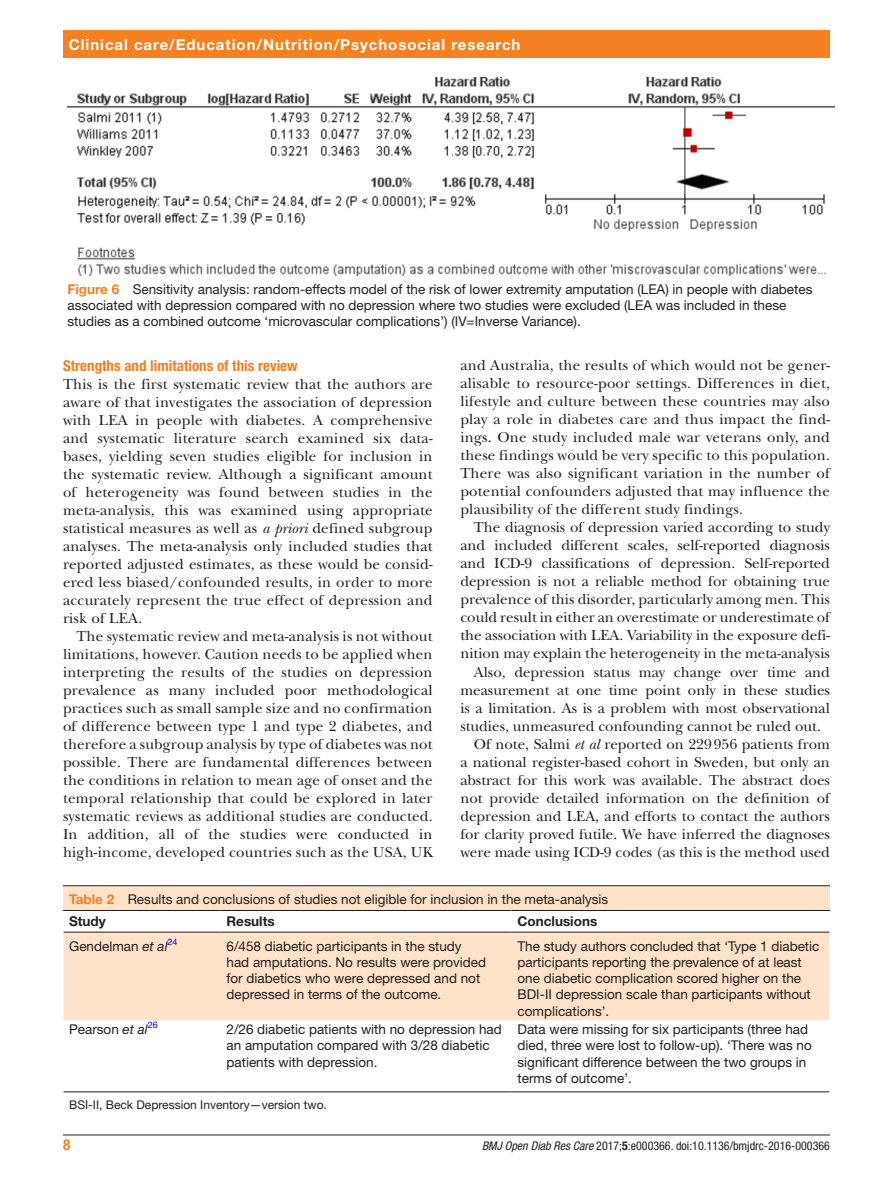
<style>
.page{position:relative;width:893px;height:1191px;background:#fff}
.page>*{position:absolute;margin:0;border:0;box-sizing:border-box;transform-origin:0 0}
.t1{font:15px/18px "New Baskerville";color:#231f20;text-align:justify}
.t2{font:700 15px "Helvetica Neue LT Std";letter-spacing:.065em;color:#fff}
.t3{font:700 condensed 15px "Helvetica Neue LT Std";color:#f58020}
.t4{font:13.5px/16.2px "Helvetica Neue LT Std";color:#231f20}
.t5{font:700 13.5px "Helvetica Neue LT Std";color:#231f20}
.t6{font:condensed 12px "Helvetica Neue LT Std";color:#231f20}
.t7{font:12px "Helvetica Neue LT Std";color:#231f20}
.t8{font:9px "Helvetica Neue LT Std";color:#00f}
.s1{font-weight:700;color:#f58020}
.s2{font-style:italic}
.s3{font-weight:700}
</style>
<div class="page">
<hr style="left:63px;top:1134px;width:767px;height:1px;background:#231f20">
<img style="left:68px;top:77px;width:766px;height:199px">
<div style="left:63px;top:886px;width:767px;height:223px;background:#fee2c9"></div>
<hr style="left:63px;top:885px;width:767px;height:1px;background:#231f20">
<svg style="left:64px;top:911px;width:766px;height:197px;fill:#fff"></svg>
<hr style="left:63px;top:910px;width:158px;height:1px;background:#231f20">
<hr style="left:63px;top:931px;width:158px;height:1px;background:#231f20">
<hr style="left:221px;top:910px;width:291px;height:1px;background:#231f20">
<hr style="left:221px;top:931px;width:291px;height:1px;background:#231f20">
<hr style="left:512px;top:910px;width:318px;height:1px;background:#231f20">
<hr style="left:512px;top:931px;width:318px;height:1px;background:#231f20">
<hr style="left:221px;top:1091px;width:291px;height:1px;background:#231f20">
<hr style="left:63px;top:1091px;width:158px;height:1px;background:#231f20">
<hr style="left:512px;top:1091px;width:318px;height:1px;background:#231f20">
<svg style="left:63px;top:911px;width:1px;height:21px"></svg>
<hr style="left:63px;top:932px;width:1px;height:88px;background:#fff">
<hr style="left:63px;top:1020px;width:1px;height:71px;background:#fff">
<svg style="left:63px;top:1091px;width:1px;height:17px"></svg>
<hr style="left:63px;top:1108px;width:767px;height:2px;background:#fff">
<div style="left:63px;top:31px;width:767px;height:27px;background:#f58020"></div>
<p class="t2" style="left:69px;top:35px;width:453px">Clinical care/Education/Nutrition/Psychosocial research</p>
<p class="t4" style="left:68px;top:280px;width:746px"><span class="s1">Figure 6</span> Sensitivity analysis: random-effects model of the risk of lower extremity amputation (LEA) in people with diabetes associated with depression compared with no depression where two studies were excluded (LEA was included in these studies as a combined outcome ‘microvascular complications’) (IV=Inverse Variance).</p>
<p class="t3" style="left:63px;top:356px;width:236px">Strengths and limitations of this review</p>
<p class="t1" style="left:63px;top:375px;width:371px">This is the first systematic review that the authors are aware of that investigates the association of depression with LEA in people with diabetes. A comprehensive and systematic literature search examined six data&shy;bases, yielding seven studies eligible for inclusion in the systematic review. Although a significant amount of heterogeneity was found between studies in the meta-analysis, this was examined using appropriate statistical measures as well as <span class="s2">a priori</span> defined subgroup analyses. The meta-analysis only included studies that reported adjusted estimates, as these would be consid&shy;ered less biased/confounded results, in order to more accurately represent the true effect of depression and risk of LEA.</p>
<p class="t1" style="left:63px;top:627px;width:371px;text-indent:14px">The systematic review and meta-analysis is not without limitations, however. Caution needs to be applied when interpreting the results of the studies on depression prevalence as many included poor methodological practices such as small sample size and no confirmation of difference between type 1 and type 2 diabetes, and therefore a subgroup analysis by type of diabetes was not possible. There are fundamental differences between the conditions in relation to mean age of onset and the temporal relationship that could be explored in later systematic reviews as additional studies are conducted.<br>In addition, all of the studies were conducted in high-income, developed countries such as the USA, UK</p>
<p class="t1" style="left:460px;top:356px;width:371px">and Australia, the results of which would not be gener&shy;alisable to resource-poor settings. Differences in diet, lifestyle and culture between these countries may also play a role in diabetes care and thus impact the find&shy;ings. One study included male war veterans only, and these findings would be very specific to this population.<br>There was also significant variation in the number of potential confounders adjusted that may influence the plausibility of the different study findings.</p>
<p class="t1" style="left:474px;top:518px;width:358px">The diagnosis of depression varied according to study</p>
<p class="t1" style="left:460px;top:536px;width:371px">and included different scales, self-reported diagnosis</p>
<p class="t1" style="left:460px;top:554px;width:371px">and ICD-9 classifications of depression. Self-reported</p>
<p class="t1" style="left:460px;top:572px;width:371px">depression is not a reliable method for obtaining true</p>
<p class="t1" style="left:460px;top:590px;width:371px">prevalence of this disorder, particularly among men. This</p>
<p class="t1" style="left:460px;top:608px;width:371px">could result in either an overestimate or underestimate of</p>
<p class="t1" style="left:460px;top:626px;width:371px">the association with LEA. Variability in the exposure defi-</p>
<p class="t1" style="left:460px;top:644px;width:371px">nition may explain the heterogeneity in the meta-analysis</p>
<p class="t1" style="left:474px;top:663px;width:358px">Also, depression status may change over time and</p>
<p class="t1" style="left:460px;top:681px;width:371px">measurement at one time point only in these studies</p>
<p class="t1" style="left:460px;top:699px;width:371px">is a limitation. As is a problem with most observational</p>
<p class="t1" style="left:460px;top:717px;width:362px">studies, unmeasured confounding cannot be ruled out.</p>
<p class="t1" style="left:474px;top:735px;width:358px">Of note, Salmi <span class="s2">et al</span> reported on 229956 patients from</p>
<p class="t1" style="left:460px;top:753px;width:371px">a national register-based cohort in Sweden, but only an</p>
<p class="t1" style="left:460px;top:771px;width:371px">abstract for this work was available. The abstract does</p>
<p class="t1" style="left:460px;top:789px;width:371px">not provide detailed information on the definition of</p>
<p class="t1" style="left:460px;top:807px;width:371px">depression and LEA, and efforts to contact the authors</p>
<p class="t1" style="left:460px;top:825px;width:371px">for clarity proved futile. We have inferred the diagnoses</p>
<p class="t1" style="left:460px;top:843px;width:371px">were made using ICD-9 codes (as this is the method used</p>
<p class="t4" style="left:69px;top:888px;width:541px;line-height:22px"><span class="s1">Table 2</span> Results and conclusions of studies not eligible for inclusion in the meta-analysis<br><span class="s3">Study</span></p>
<p class="t5" style="left:226px;top:913px;width:50px">Results</p>
<p class="t5" style="left:518px;top:913px;width:81px">Conclusions</p>
<p class="t4" style="left:69px;top:937px;width:110px">Gendelman <span class="s2">et al</span><sup>24</sup></p>
<p class="t4" style="left:226px;top:937px;width:261px">6/458 diabetic participants in the study had amputations. No results were provided for diabetics who were depressed and not depressed in terms of the outcome.</p>
<p class="t4" style="left:518px;top:937px;width:303px">The study authors concluded that ‘Type 1 diabetic participants reporting the prevalence of at least one diabetic complication scored higher on the BDI-II depression scale than participants without complications’.</p>
<p class="t4" style="left:69px;top:1021px;width:80px">Pearson <span class="s2">et al</span></p>
<p class="t8" style="left:148px;top:1019px;width:11px">26</p>
<p class="t4" style="left:227px;top:1021px;width:277px">2/26 diabetic patients with no depression had an amputation compared with 3/28 diabetic patients with depression.</p>
<p class="t4" style="left:518px;top:1021px;width:296px">Data were missing for six participants (three had died, three were lost to follow-up). ‘There was no significant difference between the two groups in terms of outcome’.</p>
<p class="t7" style="left:69px;top:1098px;width:259px">BSI-II, Beck Depression Inventory—version two.</p>
<p class="t3" style="left:63px;top:1135px;width:9px">8</p>
<p class="t6" style="left:482px;top:1138px;width:349px"><span class="s2">BMJ Open Diab Res Care</span> 2017;<span class="s3">5</span>:e000366. doi:10.1136/bmjdrc-2016-000366</p>
</div>
